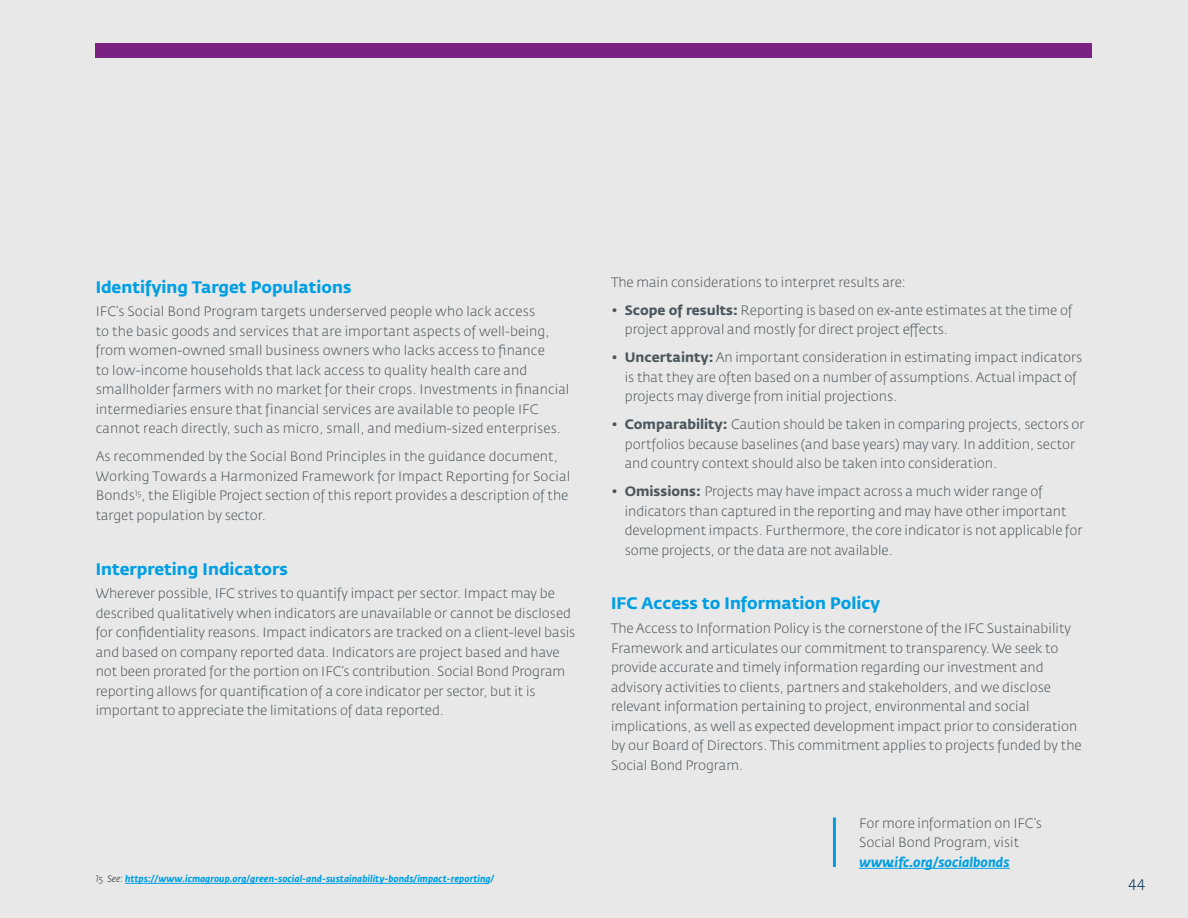
<style>
.page{position:relative;width:1188px;height:918px;background:#e8e8e8}
.page>*{position:absolute;margin:0;border:0;box-sizing:border-box;transform-origin:0 0}
.t1{font:700 16.5px "Fedra Sans Std";color:#009fe3}
.t2{font:300 15px "Fedra Sans Std";color:#003050}
.t3{font:300 13.5px/19.5px "Fedra Sans Std";color:#4c565c}
.t4{font:italic 700 9.3px "Fedra Sans Std";color:#009fe3}
.s1{font-weight:400;color:#4c565c}
.s2{font-weight:700}
.s3{font-weight:700;font-style:italic;color:#009fe3}
</style>
<div class="page">
<hr style="left:859px;top:868px;width:151px;height:1px;background:#009fe3">
<hr style="left:833px;top:817px;width:3px;height:50px;background:#009fe3">
<div style="left:96px;top:43px;width:996px;height:14px;background:#7a2182"></div>
<hr style="left:125px;top:883px;width:364px;height:1px;background:#009fe3">
<p class="t1" style="left:96px;top:276px;width:257px">Identifying Target Populations</p>
<p class="t3" style="left:96px;top:302px;width:475px">IFC’s Social Bond Program targets underserved people who lack access<br>to the basic goods and services that are important aspects of well-being, from women-owned small business owners who lacks access to finance<br>to low-income households that lack access to quality health care and smallholder farmers with no market for their crops. Investments in financial intermediaries ensure that financial services are available to people IFC cannot reach directly, such as micro, small, and medium-sized enterprises.</p>
<p class="t3" style="left:96px;top:447px;width:476px">As recommended by the Social Bond Principles in the guidance document, Working Towards a Harmonized Framework for Impact Reporting for Social Bonds<sup>15</sup>, the Eligible Project section of this report provides a description of the target population by sector.</p>
<p class="t1" style="left:96px;top:558px;width:194px">Interpreting Indicators</p>
<p class="t3" style="left:96px;top:584px;width:481px">Wherever possible, IFC strives to quantify impact per sector. Impact may be described qualitatively when indicators are unavailable or cannot be disclosed for confidentiality reasons. Impact indicators are tracked on a client-level basis and based on company reported data. Indicators are project based and have not been prorated for the portion on IFC’s contribution. Social Bond Program reporting allows for quantification of a core indicator per sector, but it is important to appreciate the limitations of data reported.</p>
<p class="t4" style="left:96px;top:872px;width:400px"><span class="s1">15 See:</span> https://www.icmagroup.org/green-social-and-sustainability-bonds/impact-reporting/</p>
<p class="t3" style="left:611px;top:272px;width:296px">The main considerations to interpret results are:</p>
<p class="t3" style="left:625px;top:300px;width:449px;text-indent:-14px"><span class="s2">• Scope of results:</span> Reporting is based on ex-ante estimates at the time of project approval and mostly for direct project effects.</p>
<p class="t3" style="left:625px;top:348px;width:459px;text-indent:-14px"><span class="s2">• Uncertainty:</span> An important consideration in estimating impact indicators is that they are often based on a number of assumptions. Actual impact of projects may diverge from initial projections.</p>
<p class="t3" style="left:625px;top:415px;width:461px;text-indent:-14px"><span class="s2">• Comparability:</span> Caution should be taken in comparing projects, sectors or portfolios because baselines (and base years) may vary. In addition, sector and country context should also be taken into consideration.</p>
<p class="t3" style="left:625px;top:482px;width:459px;text-indent:-14px"><span class="s2">• Omissions:</span> Projects may have impact across a much wider range of indicators than captured in the reporting and may have other important development impacts. Furthermore, the core indicator is not applicable for some projects, or the data are not available.</p>
<p class="t1" style="left:611px;top:593px;width:271px">IFC Access to Information Policy</p>
<p class="t3" style="left:611px;top:619px;width:472px">The Access to Information Policy is the cornerstone of the IFC Sustainability Framework and articulates our commitment to transparency. We seek to provide accurate and timely information regarding our investment and advisory activities to clients, partners and stakeholders, and we disclose relevant information pertaining to project, environmental and social implications, as well as expected development impact prior to consideration by our Board of Directors. This commitment applies to projects funded by the Social Bond Program.</p>
<p class="t3" style="left:859px;top:813px;width:184px">For more information on IFC’s<br>Social Bond Program, visit <span class="s3">www.ifc.org/socialbonds</span></p>
<p class="t2" style="left:1129px;top:876px;width:18px">44</p>
</div>
